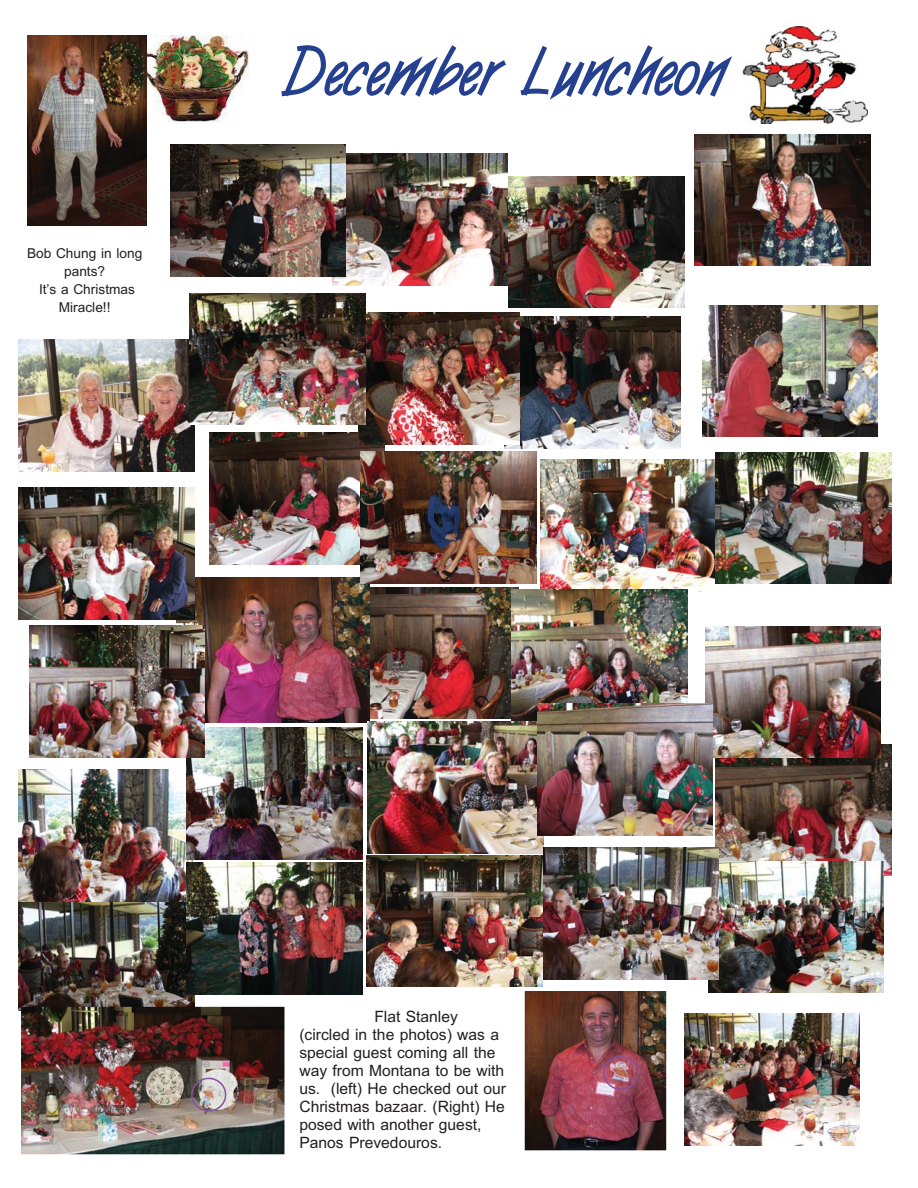
<style>
.page{position:relative;width:918px;height:1188px;background:#fff}
.page>*{position:absolute;margin:0;border:0;box-sizing:border-box;transform-origin:0 0}
.t1{font:800 67.5px "Vizier";color:#25408e}
.t2{font:24px/18px "Browallia New";color:#231f20}
.t3{font:21px/18px "Browallia New";color:#231f20;text-align:center}
</style>
<div class="page">
<img style="left:369px;top:587px;width:149px;height:132px">
<img style="left:209px;top:432px;width:176px;height:132px">
<img style="left:176px;top:578px;width:193px;height:145px">
<img style="left:743px;top:26px;width:125px;height:98px">
<img style="left:146px;top:35px;width:102px;height:87px">
<img style="left:360px;top:452px;width:176px;height:132px">
<img style="left:715px;top:744px;width:176px;height:132px">
<img style="left:702px;top:305px;width:176px;height:132px">
<img style="left:505px;top:316px;width:176px;height:132px">
<img style="left:540px;top:459px;width:175px;height:132px">
<img style="left:19px;top:488px;width:175px;height:132px">
<img style="left:19px;top:340px;width:175px;height:131px">
<img style="left:695px;top:134px;width:175px;height:132px">
<img style="left:332px;top:154px;width:176px;height:131px">
<img style="left:359px;top:313px;width:161px;height:131px">
<img style="left:509px;top:176px;width:175px;height:132px">
<img style="left:190px;top:293px;width:175px;height:132px">
<img style="left:170px;top:145px;width:176px;height:131px">
<img style="left:28px;top:35px;width:118px;height:191px">
<img style="left:366px;top:855px;width:176px;height:132px">
<img style="left:19px;top:901px;width:175px;height:110px">
<img style="left:19px;top:770px;width:175px;height:131px">
<img style="left:187px;top:728px;width:175px;height:131px">
<img style="left:29px;top:626px;width:176px;height:131px">
<img style="left:705px;top:626px;width:176px;height:132px">
<img style="left:512px;top:590px;width:175px;height:131px">
<img style="left:368px;top:722px;width:176px;height:132px">
<img style="left:715px;top:452px;width:176px;height:132px">
<img style="left:537px;top:704px;width:176px;height:132px">
<img style="left:21px;top:1007px;width:263px;height:147px">
<img style="left:187px;top:863px;width:175px;height:131px">
<img style="left:684px;top:1014px;width:176px;height:132px">
<img style="left:708px;top:861px;width:176px;height:132px">
<img style="left:543px;top:848px;width:176px;height:131px">
<img style="left:181px;top:1068px;width:54px;height:53px">
<div style="left:191px;top:1078px;width:35px;height:34px;border:1px solid #8751a0;border-radius:50%"></div>
<img style="left:525px;top:991px;width:141px;height:159px">
<img style="left:593px;top:1046px;width:54px;height:53px">
<div style="left:603px;top:1056px;width:35px;height:34px;border:1px solid #8751a0;border-radius:50%"></div>
<p class="t3" style="left:27px;top:242px;width:117px">Bob Chung in long pants?<br>It’s a Christmas<br>Miracle!!</p>
<h1 class="t1" style="left:283px;top:31px;width:440px">December Luncheon</h1>
<p class="t2" style="left:299px;top:1005px;width:208px;text-indent:75px">Flat Stanley (circled in the photos) was a special guest coming all the way from Montana to be with us. (left) He checked out our<br>Christmas bazaar. (Right) He posed with another guest,<br>Panos Prevedouros.</p>
</div>
